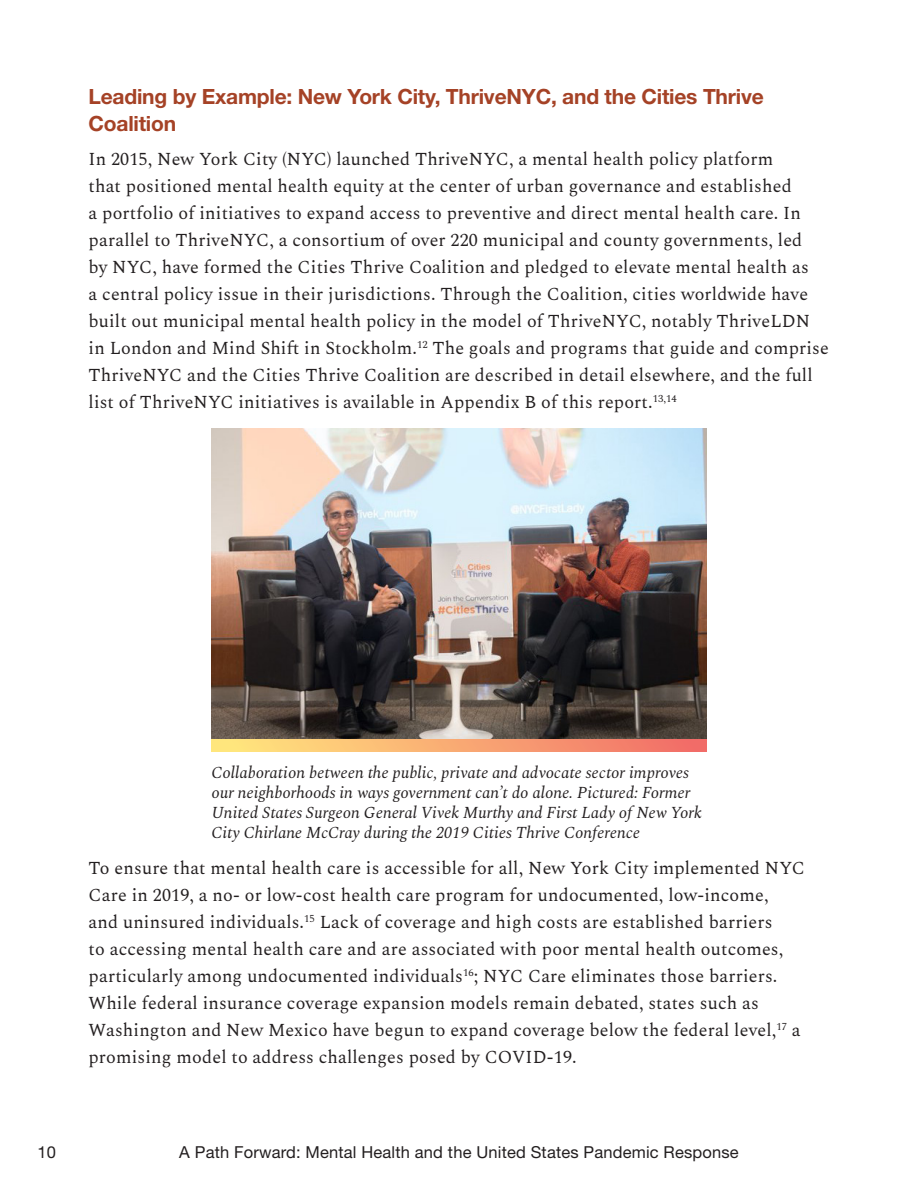
<style>
.page{position:relative;width:918px;height:1188px;background:#fff}
.page>*{position:absolute;margin:0;border:0;box-sizing:border-box;transform-origin:0 0}
.H3_subsection_headin{font:700 21px/27px "Helvetica Neue LT Std";letter-spacing:-.01em;color:#a54226}
.body_text{font:18px/27px "Spectral";letter-spacing:.01em;color:#231f20}
.Caption_Style{font:italic 16.5px/19.8px "Spectral";color:#231f20}
.t1{font:16.5px "Helvetica Neue LT Std";letter-spacing:.01em;color:#231f20}
</style>
<div class="page">
<div style="left:212px;top:531px;width:494px;height:220px;background:linear-gradient(to right,#ffea7f,#f16a68)"></div>
<img style="left:212px;top:429px;width:494px;height:309px">
<h3 class="H3_subsection_headin" style="left:89px;top:83px;width:677px">Leading by Example: New York City, ThriveNYC, and the Cities Thrive<br>Coalition</h3>
<p class="body_text" style="left:89px;top:146px;width:742px">In 2015, New York City (NYC) launched ThriveNYC, a mental health policy platform<br>that positioned mental health equity at the center of urban governance and established<br>a portfolio of initiatives to expand access to preventive and direct mental health care. In parallel to ThriveNYC, a consortium of over 220 municipal and county governments, led<br>by NYC, have formed the Cities Thrive Coalition and pledged to elevate mental health as<br>a central policy issue in their jurisdictions. Through the Coalition, cities worldwide have built out municipal mental health policy in the model of ThriveNYC, notably ThriveLDN in London and Mind Shift in Stockholm.<sup>12</sup> The goals and programs that guide and comprise ThriveNYC and the Cities Thrive Coalition are described in detail elsewhere, and the full list of ThriveNYC initiatives is available in Appendix B of this report.<sup>13,14</sup></p>
<p class="Caption_Style" style="left:212px;top:763px;width:492px">Collaboration between the public, private and advocate sector improves our neighborhoods in ways government can’t do alone. Pictured: Former United States Surgeon General Vivek Murthy and First Lady of New York City Chirlane McCray during the 2019 Cities Thrive Conference</p>
<p class="body_text" style="left:89px;top:855px;width:718px">To ensure that mental health care is accessible for all, New York City implemented NYC Care in 2019, a no- or low-cost health care program for undocumented, low-income,<br>and uninsured individuals.<sup>15</sup> Lack of coverage and high costs are established barriers<br>to accessing mental health care and are associated with poor mental health outcomes, particularly among undocumented individuals<sup>16</sup>; NYC Care eliminates those barriers.<br>While federal insurance coverage expansion models remain debated, states such as Washington and New Mexico have begun to expand coverage below the federal level,<sup>17</sup> a promising model to address challenges posed by COVID-19.</p>
<p class="t1" style="left:38px;top:1142px;width:20px">10</p>
<p class="t1" style="left:179px;top:1142px;width:561px">A Path Forward: Mental Health and the United States Pandemic Response</p>
</div>
